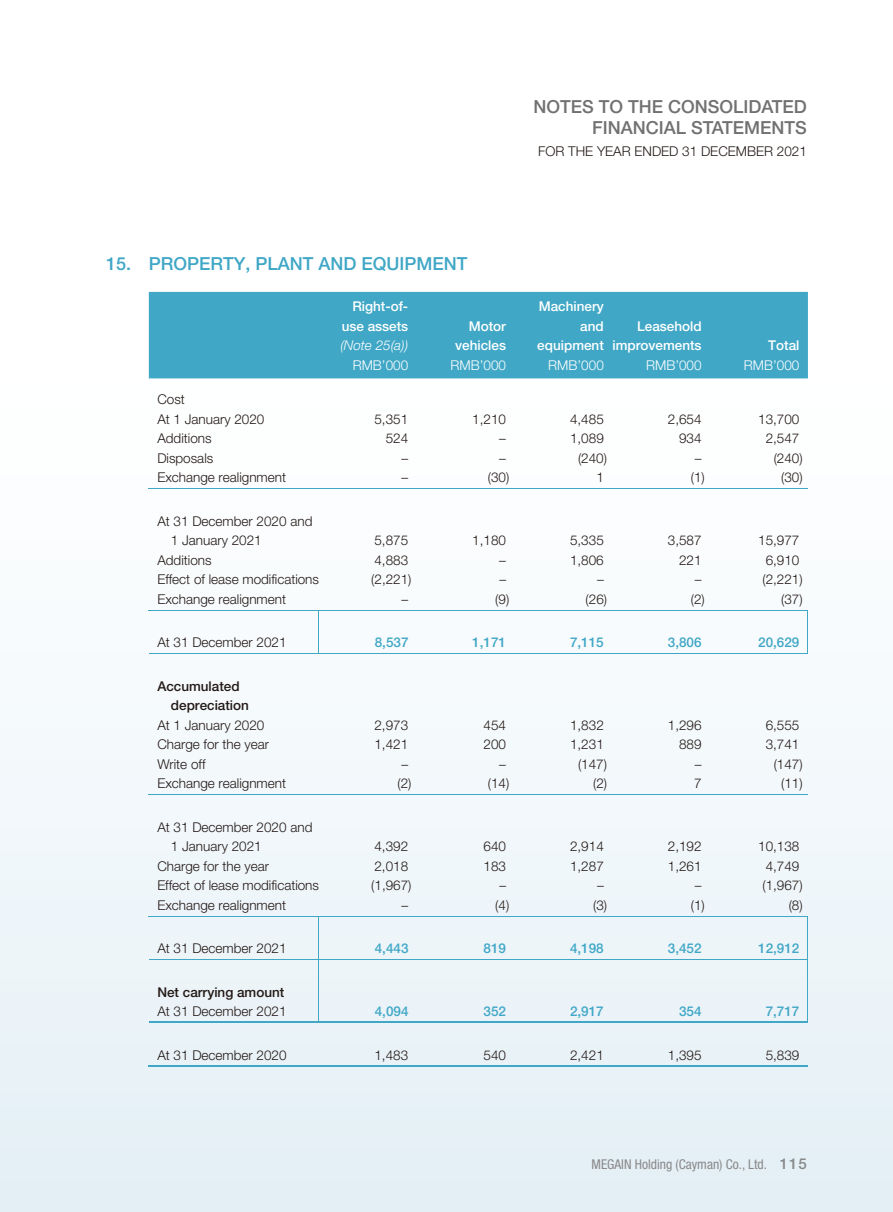
<style>
.page{position:relative;width:893px;height:1212px;background:#fff}
.page>*{position:absolute;margin:0;border:0;box-sizing:border-box;transform-origin:0 0}
.t1{font:500 18px/21.6px "Helvetica Neue LT Std";color:#717171;text-align:right}
.t2{font:500 18px "Helvetica Neue LT Std";color:#40a7c6}
.t3{font:300 13.5px/19.5px "Helvetica Neue LT Std";color:#231916}
.t4{font:500 13.5px/19.5px "Helvetica Neue LT Std";color:#fff;text-align:right}
.t5{font:500 13.5px "Helvetica Neue LT Std";color:#40a7c6}
.t6{font:500 13.5px/19.5px "Helvetica Neue LT Std";color:#231916}
.t7{font:300 13.5px "Helvetica Neue LT Std";color:#fff}
.t8{font:condensed 13.5px "Helvetica Neue LT Std";color:#898989}
.t9{font:italic 300 13.5px "Helvetica Neue LT Std";color:#fff}
.s1{font-weight:500;font-stretch:normal;font-size:15px}
</style>
<div class="page">
<div style="left:0;top:0;width:893px;height:1212px;background:linear-gradient(to bottom,#fff,#e6f1f7)"></div>
<div style="left:149px;top:292px;width:659px;height:86px;background:#40a7c6"></div>
<svg style="left:319px;top:611px;width:1px;height:42px"></svg>
<svg style="left:807px;top:611px;width:1px;height:43px"></svg>
<svg style="left:319px;top:917px;width:1px;height:104px"></svg>
<svg style="left:807px;top:917px;width:1px;height:106px"></svg>
<hr style="left:149px;top:488px;width:659px;height:1px;background:#40a7c6">
<hr style="left:149px;top:610px;width:659px;height:1px;background:#40a7c6">
<hr style="left:149px;top:653px;width:170px;height:1px;background:#40a7c6">
<hr style="left:319px;top:653px;width:488px;height:1px;background:#40a7c6">
<hr style="left:149px;top:794px;width:659px;height:1px;background:#40a7c6">
<hr style="left:149px;top:916px;width:659px;height:1px;background:#40a7c6">
<hr style="left:149px;top:959px;width:170px;height:1px;background:#40a7c6">
<hr style="left:319px;top:959px;width:488px;height:1px;background:#40a7c6">
<hr style="left:149px;top:1021px;width:170px;height:2px;background:#40a7c6">
<hr style="left:319px;top:1021px;width:488px;height:2px;background:#40a7c6">
<hr style="left:149px;top:1065px;width:659px;height:1px;background:#40a7c6">
<h1 class="t1" style="left:533px;top:98px;width:275px">NOTES TO THE CONSOLIDATED<br>FINANCIAL STATEMENTS</h1>
<p class="t3" style="left:538px;top:143px;width:270px">FOR THE YEAR ENDED 31 DECEMBER 2021</p>
<h1 class="t2" style="left:106px;top:257px;width:363px">15. PROPERTY, PLANT AND EQUIPMENT</h1>
<p class="t4" style="left:342px;top:298px;width:68px">Right-of&shy;use assets</p>
<p class="t9" style="left:340px;top:341px;width:69px">(Note 25(a))</p>
<p class="t4" style="left:455px;top:318px;width:52px">Motor vehicles</p>
<p class="t4" style="left:537px;top:298px;width:68px">Machinery and equipment</p>
<p class="t4" style="left:613px;top:318px;width:91px">Leasehold improvements</p>
<p class="t4" style="left:768px;top:337px;width:33px">Total</p>
<p class="t3" style="left:157px;top:391px;width:109px">Cost<br>At 1 January 2020</p>
<p class="t7" style="left:353px;top:360px;width:57px">RMB’000</p>
<p class="t7" style="left:450px;top:360px;width:57px">RMB’000</p>
<p class="t7" style="left:548px;top:360px;width:57px">RMB’000</p>
<p class="t7" style="left:646px;top:360px;width:57px">RMB’000</p>
<p class="t7" style="left:744px;top:360px;width:57px">RMB’000</p>
<p class="t3" style="left:374px;top:411px;width:35px">5,351</p>
<p class="t3" style="left:472px;top:411px;width:35px">1,210</p>
<p class="t3" style="left:570px;top:411px;width:35px">4,485</p>
<p class="t3" style="left:668px;top:411px;width:35px">2,654</p>
<p class="t3" style="left:758px;top:411px;width:43px">13,700</p>
<p class="t3" style="left:157px;top:430px;width:56px">Additions</p>
<p class="t3" style="left:386px;top:430px;width:24px">524</p>
<p class="t3" style="left:499px;top:430px;width:8px">–</p>
<p class="t3" style="left:570px;top:430px;width:35px">1,089</p>
<p class="t3" style="left:679px;top:430px;width:24px">934</p>
<p class="t3" style="left:766px;top:430px;width:35px">2,547</p>
<p class="t3" style="left:157px;top:450px;width:57px">Disposals</p>
<p class="t3" style="left:401px;top:450px;width:8px">–</p>
<p class="t3" style="left:499px;top:450px;width:8px">–</p>
<p class="t3" style="left:578px;top:450px;width:31px">(240)</p>
<p class="t3" style="left:695px;top:450px;width:8px">–</p>
<p class="t3" style="left:774px;top:450px;width:31px">(240)</p>
<p class="t3" style="left:157px;top:469px;width:130px">Exchange realignment</p>
<p class="t3" style="left:401px;top:469px;width:8px">–</p>
<p class="t3" style="left:488px;top:469px;width:23px">(30)</p>
<p class="t3" style="left:596px;top:469px;width:9px">1</p>
<p class="t3" style="left:691px;top:469px;width:16px">(1)</p>
<p class="t3" style="left:781px;top:469px;width:23px">(30)</p>
<p class="t3" style="left:171px;top:513px;width:143px;text-indent:-14px">At 31 December 2020 and<br>1 January 2021</p>
<p class="t3" style="left:374px;top:532px;width:35px">5,875</p>
<p class="t3" style="left:472px;top:532px;width:35px">1,180</p>
<p class="t3" style="left:570px;top:532px;width:35px">5,335</p>
<p class="t3" style="left:668px;top:532px;width:35px">3,587</p>
<p class="t3" style="left:758px;top:532px;width:43px">15,977</p>
<p class="t3" style="left:157px;top:552px;width:56px">Additions</p>
<p class="t3" style="left:374px;top:552px;width:35px">4,883</p>
<p class="t3" style="left:499px;top:552px;width:8px">–</p>
<p class="t3" style="left:570px;top:552px;width:35px">1,806</p>
<p class="t3" style="left:679px;top:552px;width:24px">221</p>
<p class="t3" style="left:766px;top:552px;width:35px">6,910</p>
<p class="t3" style="left:157px;top:571px;width:163px">Effect of lease modifications</p>
<p class="t3" style="left:371px;top:571px;width:42px">(2,221)</p>
<p class="t3" style="left:499px;top:571px;width:8px">–</p>
<p class="t3" style="left:597px;top:571px;width:8px">–</p>
<p class="t3" style="left:695px;top:571px;width:8px">–</p>
<p class="t3" style="left:762px;top:571px;width:42px">(2,221)</p>
<p class="t3" style="left:157px;top:591px;width:130px">Exchange realignment</p>
<p class="t3" style="left:401px;top:591px;width:8px">–</p>
<p class="t3" style="left:495px;top:591px;width:16px">(9)</p>
<p class="t3" style="left:586px;top:591px;width:23px">(26)</p>
<p class="t3" style="left:691px;top:591px;width:16px">(2)</p>
<p class="t3" style="left:781px;top:591px;width:23px">(37)</p>
<p class="t3" style="left:157px;top:634px;width:131px">At 31 December 2021</p>
<p class="t5" style="left:375px;top:637px;width:35px">8,537</p>
<p class="t5" style="left:472px;top:637px;width:35px">1,171</p>
<p class="t5" style="left:570px;top:637px;width:35px">7,115</p>
<p class="t5" style="left:668px;top:637px;width:35px">3,806</p>
<p class="t5" style="left:758px;top:637px;width:43px">20,629</p>
<p class="t6" style="left:171px;top:678px;width:80px;text-indent:-14px">Accumulated depreciation</p>
<p class="t3" style="left:157px;top:717px;width:109px">At 1 January 2020</p>
<p class="t3" style="left:374px;top:717px;width:35px">2,973</p>
<p class="t3" style="left:483px;top:717px;width:24px">454</p>
<p class="t3" style="left:570px;top:717px;width:35px">1,832</p>
<p class="t3" style="left:668px;top:717px;width:35px">1,296</p>
<p class="t3" style="left:766px;top:717px;width:35px">6,555</p>
<p class="t3" style="left:157px;top:736px;width:113px">Charge for the year</p>
<p class="t3" style="left:374px;top:736px;width:35px">1,421</p>
<p class="t3" style="left:483px;top:736px;width:24px">200</p>
<p class="t3" style="left:570px;top:736px;width:35px">1,231</p>
<p class="t3" style="left:679px;top:736px;width:24px">889</p>
<p class="t3" style="left:766px;top:736px;width:35px">3,741</p>
<p class="t3" style="left:157px;top:756px;width:50px">Write off</p>
<p class="t3" style="left:401px;top:756px;width:8px">–</p>
<p class="t3" style="left:499px;top:756px;width:8px">–</p>
<p class="t3" style="left:578px;top:756px;width:31px">(147)</p>
<p class="t3" style="left:695px;top:756px;width:8px">–</p>
<p class="t3" style="left:774px;top:756px;width:31px">(147)</p>
<p class="t3" style="left:157px;top:775px;width:130px">Exchange realignment</p>
<p class="t3" style="left:397px;top:775px;width:16px">(2)</p>
<p class="t3" style="left:488px;top:775px;width:23px">(14)</p>
<p class="t3" style="left:593px;top:775px;width:16px">(2)</p>
<p class="t3" style="left:694px;top:775px;width:9px">7</p>
<p class="t3" style="left:781px;top:775px;width:23px">(11)</p>
<p class="t3" style="left:171px;top:819px;width:143px;text-indent:-14px">At 31 December 2020 and<br>1 January 2021</p>
<p class="t3" style="left:374px;top:838px;width:35px">4,392</p>
<p class="t3" style="left:483px;top:838px;width:24px">640</p>
<p class="t3" style="left:570px;top:838px;width:35px">2,914</p>
<p class="t3" style="left:668px;top:838px;width:35px">2,192</p>
<p class="t3" style="left:758px;top:838px;width:43px">10,138</p>
<p class="t3" style="left:157px;top:858px;width:113px">Charge for the year</p>
<p class="t3" style="left:374px;top:858px;width:35px">2,018</p>
<p class="t3" style="left:483px;top:858px;width:24px">183</p>
<p class="t3" style="left:570px;top:858px;width:35px">1,287</p>
<p class="t3" style="left:668px;top:858px;width:35px">1,261</p>
<p class="t3" style="left:766px;top:858px;width:35px">4,749</p>
<p class="t3" style="left:157px;top:877px;width:163px">Effect of lease modifications</p>
<p class="t3" style="left:371px;top:877px;width:42px">(1,967)</p>
<p class="t3" style="left:499px;top:877px;width:8px">–</p>
<p class="t3" style="left:597px;top:877px;width:8px">–</p>
<p class="t3" style="left:695px;top:877px;width:8px">–</p>
<p class="t3" style="left:762px;top:877px;width:42px">(1,967)</p>
<p class="t3" style="left:157px;top:897px;width:130px">Exchange realignment</p>
<p class="t3" style="left:401px;top:897px;width:8px">–</p>
<p class="t3" style="left:495px;top:897px;width:16px">(4)</p>
<p class="t3" style="left:593px;top:897px;width:16px">(3)</p>
<p class="t3" style="left:691px;top:897px;width:16px">(1)</p>
<p class="t3" style="left:789px;top:897px;width:16px">(8)</p>
<p class="t3" style="left:157px;top:940px;width:131px">At 31 December 2021</p>
<p class="t5" style="left:375px;top:944px;width:35px">4,443</p>
<p class="t5" style="left:483px;top:944px;width:24px">819</p>
<p class="t5" style="left:570px;top:944px;width:35px">4,198</p>
<p class="t5" style="left:668px;top:944px;width:35px">3,452</p>
<p class="t5" style="left:758px;top:944px;width:43px">12,912</p>
<p class="t6" style="left:157px;top:984px;width:129px">Net carrying amount</p>
<p class="t3" style="left:157px;top:1003px;width:131px">At 31 December 2021</p>
<p class="t5" style="left:375px;top:1007px;width:35px">4,094</p>
<p class="t5" style="left:483px;top:1007px;width:24px">352</p>
<p class="t5" style="left:570px;top:1007px;width:35px">2,917</p>
<p class="t5" style="left:679px;top:1007px;width:24px">354</p>
<p class="t5" style="left:766px;top:1007px;width:35px">7,717</p>
<p class="t3" style="left:157px;top:1047px;width:131px">At 31 December 2020</p>
<p class="t3" style="left:374px;top:1047px;width:35px">1,483</p>
<p class="t3" style="left:483px;top:1047px;width:24px">540</p>
<p class="t3" style="left:570px;top:1047px;width:35px">2,421</p>
<p class="t3" style="left:668px;top:1047px;width:35px">1,395</p>
<p class="t3" style="left:766px;top:1047px;width:35px">5,839</p>
<p class="t8" style="left:592px;top:1159px;width:217px">MEGAIN Holding (Cayman) Co., Ltd. <span class="s1">115</span></p>
</div>
